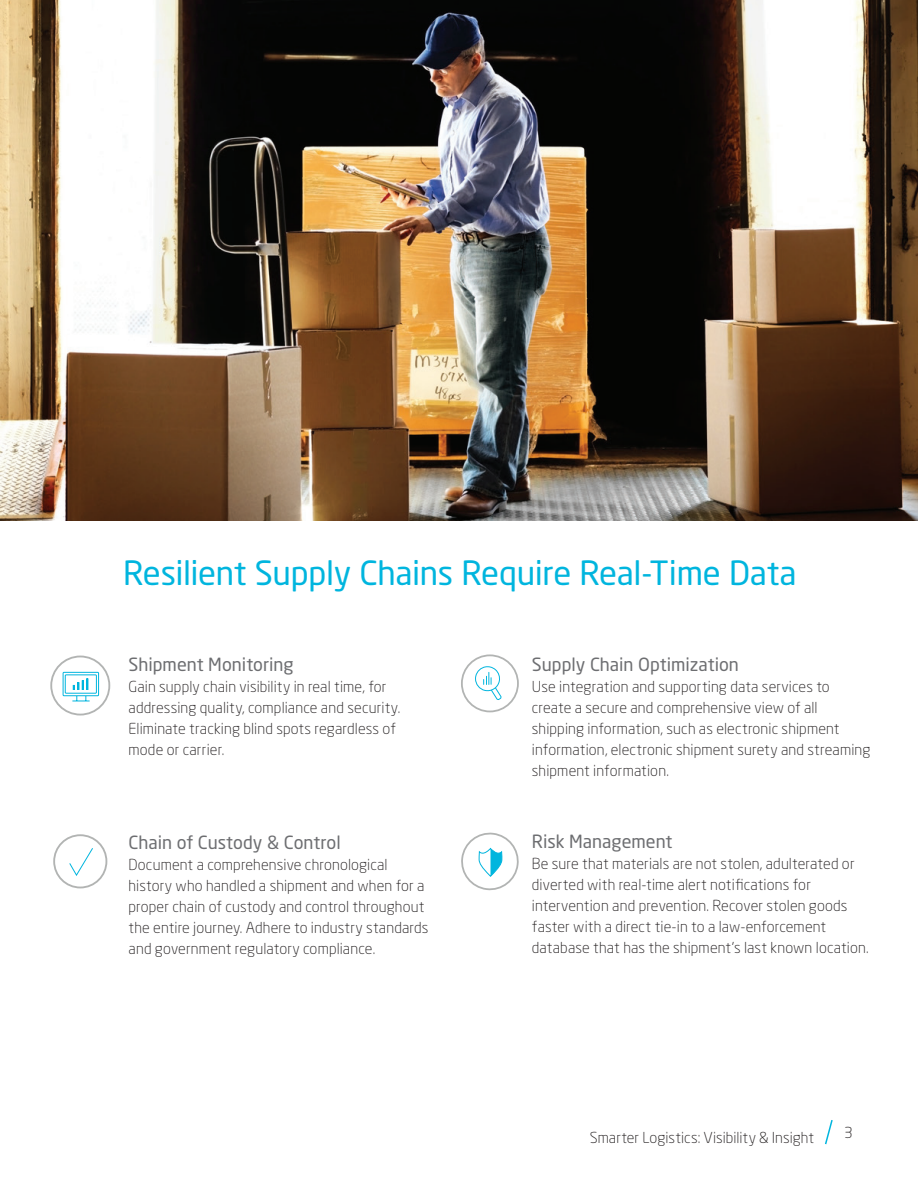
<style>
.page{position:relative;width:918px;height:1188px;background:#fff}
.page>*{position:absolute;margin:0;border:0;box-sizing:border-box;transform-origin:0 0}
.t1{font:33px "Neo Sans Std";letter-spacing:-.01em;color:#00b5de}
.t2{font:18px "Neo Sans Std";color:#6d6e71}
.t3{font:300 15px/21px "Neo Sans Std";letter-spacing:.01em;color:#231f20}
</style>
<div class="page">
<img style="left:0;top:0;width:918px;height:521px">
<svg style="left:461px;top:832px;width:58px;height:59px"></svg>
<svg style="left:825px;top:1120px;width:8px;height:25px"></svg>
<svg style="left:50px;top:656px;width:60px;height:60px"></svg>
<div style="left:53px;top:834px;width:54px;height:54px;border:2px solid #b2b4b3;border-radius:50%"></div>
<svg style="left:69px;top:848px;width:24px;height:28px"></svg>
<svg style="left:461px;top:654px;width:58px;height:58px"></svg>
<h1 class="t1" style="left:123px;top:560px;width:675px">Resilient Supply Chains Require Real-Time Data</h1>
<p class="t2" style="left:129px;top:658px;width:167px">Shipment Monitoring</p>
<p class="t3" style="left:129px;top:678px;width:273px">Gain supply chain visibility in real time, for addressing quality, compliance and security.<br>Eliminate tracking blind spots regardless of mode or carrier.</p>
<p class="t2" style="left:129px;top:835px;width:214px">Chain of Custody &amp; Control</p>
<p class="t3" style="left:129px;top:855px;width:301px">Document a comprehensive chronological history who handled a shipment and when for a proper chain of custody and control throughout the entire journey. Adhere to industry standards and government regulatory compliance.</p>
<p class="t2" style="left:532px;top:658px;width:209px">Supply Chain Optimization</p>
<p class="t3" style="left:532px;top:678px;width:340px">Use integration and supporting data services to create a secure and comprehensive view of all shipping information, such as electronic shipment information, electronic shipment surety and streaming shipment information.</p>
<p class="t2" style="left:532px;top:834px;width:142px">Risk Management</p>
<p class="t3" style="left:532px;top:854px;width:338px">Be sure that materials are not stolen, adulterated or diverted with real-time alert notifications for intervention and prevention. Recover stolen goods faster with a direct tie-in to a law-enforcement database that has the shipment’s last known location.</p>
<p class="t3" style="left:590px;top:1128px;width:226px">Smarter Logistics: Visibility &amp; Insight</p>
<p class="t3" style="left:844px;top:1124px;width:10px">3</p>
</div>
